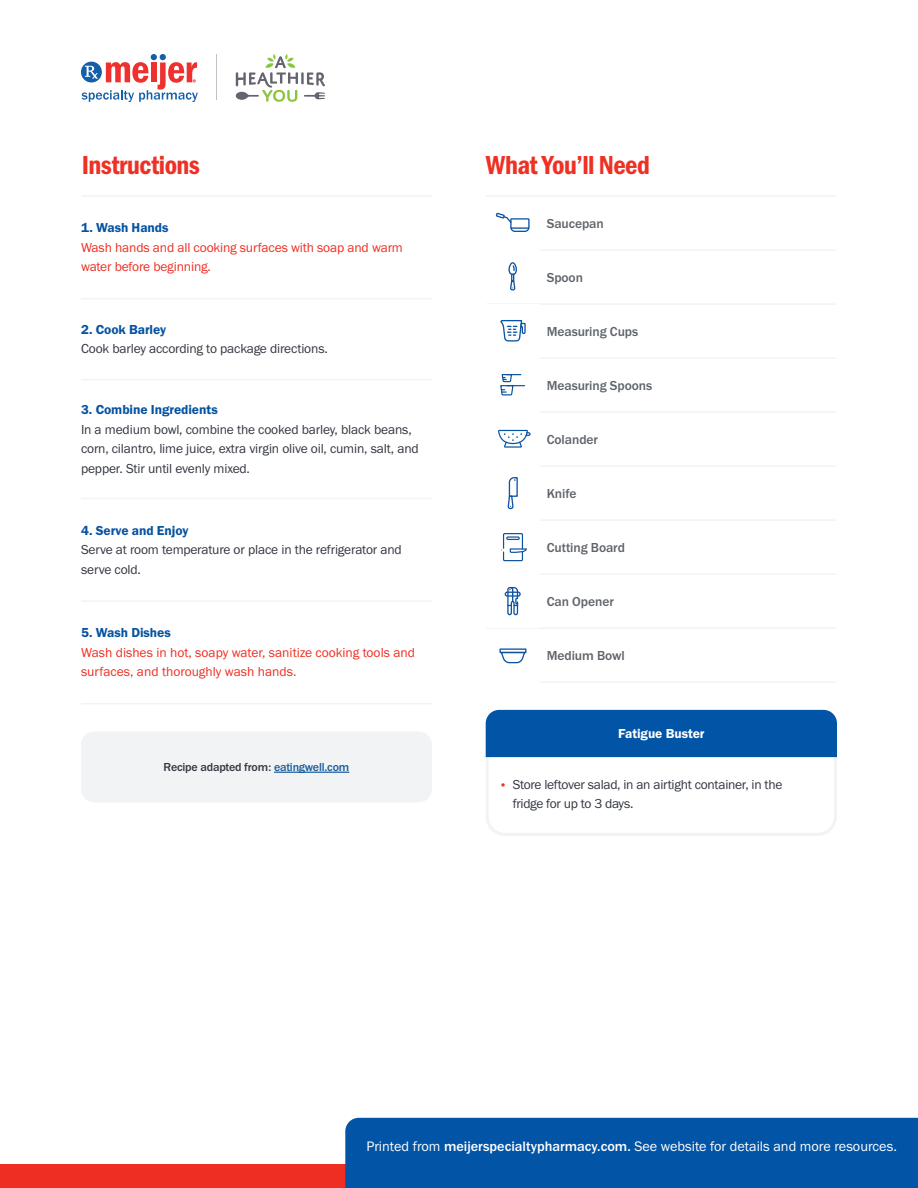
<style>
.page{position:relative;width:918px;height:1188px;background:#fff}
.page>*{position:absolute;margin:0;border:0;box-sizing:border-box;transform-origin:0 0}
.t1{font:27px "Franklin Gothic URW Con Dem";letter-spacing:-.02em;color:#ee3124}
.t2{font:14.25px "Franklin Gothic URW Boo";color:#fff}
.t3{font:13.5px/19.5px "Franklin Gothic URW Boo";letter-spacing:-.01em;color:#323640}
.t4{font:13.5px/19.5px "Franklin Gothic URW Boo";letter-spacing:-.01em;color:#ee2e22}
.t5{font:500 13.5px "Franklin Gothic URW";letter-spacing:-.005em;color:#5e6369}
.t6{font:13.5px "Franklin Gothic URW Dem";letter-spacing:-.005em;color:#0552a1}
.t7{font:13.5px "Franklin Gothic URW Dem";letter-spacing:-.005em;color:#fff}
.t8{font:500 12px "Franklin Gothic URW";letter-spacing:-.015em;color:#323640}
.s1{color:#175d9e}
.s2{font-size:12px;color:#ee3124}
.s3{font-family:"Franklin Gothic URW";font-weight:500}
</style>
<div class="page">
<hr style="left:217px;top:54px;width:1px;height:46px;background:#bfc2c4">
<svg style="left:82px;top:54px;width:116px;height:48px"></svg>
<svg style="left:236px;top:54px;width:89px;height:48px"></svg>
<div style="left:0;top:1164px;width:918px;height:24px;background:#ee2e22"></div>
<div style="left:345px;top:1118px;width:573px;height:70px;background:#0154a6"></div>
<hr style="left:81px;top:703px;width:351px;height:1px;background:#f1f3f4">
<hr style="left:81px;top:600px;width:351px;height:2px;background:#f1f3f4">
<hr style="left:81px;top:498px;width:351px;height:1px;background:#f1f3f4">
<hr style="left:81px;top:379px;width:351px;height:1px;background:#f1f3f4">
<hr style="left:81px;top:298px;width:351px;height:1px;background:#f1f3f4">
<hr style="left:81px;top:195px;width:351px;height:2px;background:#f1f3f4">
<hr style="left:486px;top:627px;width:350px;height:2px;background:#f1f3f4">
<hr style="left:486px;top:249px;width:350px;height:2px;background:#f1f3f4">
<hr style="left:486px;top:195px;width:350px;height:2px;background:#f1f3f4">
<div style="left:486px;top:195px;width:54px;height:54px;background:#fff"></div>
<hr style="left:486px;top:303px;width:350px;height:2px;background:#f1f3f4">
<hr style="left:486px;top:357px;width:350px;height:2px;background:#f1f3f4">
<hr style="left:486px;top:411px;width:350px;height:2px;background:#f1f3f4">
<hr style="left:486px;top:465px;width:350px;height:2px;background:#f1f3f4">
<hr style="left:486px;top:519px;width:350px;height:2px;background:#f1f3f4">
<hr style="left:486px;top:573px;width:350px;height:2px;background:#f1f3f4">
<hr style="left:486px;top:681px;width:350px;height:2px;background:#f1f3f4">
<svg style="left:485px;top:710px;width:352px;height:126px"></svg>
<svg style="left:495px;top:212px;width:35px;height:20px"></svg>
<div style="left:486px;top:249px;width:54px;height:54px;background:#fff"></div>
<div style="left:486px;top:358px;width:54px;height:54px;background:#fff"></div>
<div style="left:486px;top:304px;width:54px;height:54px;background:#fff"></div>
<div style="left:486px;top:412px;width:54px;height:54px;background:#fff"></div>
<div style="left:486px;top:466px;width:54px;height:54px;background:#fff"></div>
<div style="left:486px;top:520px;width:54px;height:54px;background:#fff"></div>
<div style="left:486px;top:574px;width:54px;height:54px;background:#fff"></div>
<div style="left:486px;top:629px;width:54px;height:54px;background:#fff"></div>
<div style="left:81px;top:731px;width:351px;height:71px;background:#f1f3f4;border-radius:14px"></div>
<hr style="left:274px;top:772px;width:75px;height:1px;background:#175d9e">
<div style="left:508px;top:262px;width:9px;height:13px;border:1px solid #0c53a0;border-radius:50%"></div>
<svg style="left:509px;top:264px;width:7px;height:27px"></svg>
<svg style="left:500px;top:320px;width:26px;height:22px"></svg>
<svg style="left:500px;top:374px;width:25px;height:22px"></svg>
<svg style="left:507px;top:477px;width:11px;height:33px"></svg>
<svg style="left:498px;top:430px;width:33px;height:18px"></svg>
<svg style="left:501px;top:533px;width:26px;height:29px"></svg>
<div style="left:505px;top:592px;width:16px;height:5px;border:1px solid #0c53a0;border-radius:2px"></div>
<svg style="left:507px;top:587px;width:12px;height:29px"></svg>
<svg style="left:500px;top:653px;width:26px;height:11px"></svg>
<div style="left:499px;top:648px;width:28px;height:5px;border:1px solid #0c53a0"></div>
<p class="t1" style="left:82px;top:147px;width:120px">Instructions</p>
<p class="t6" style="left:81px;top:220px;width:89px">1. Wash Hands</p>
<p class="t4" style="left:81px;top:237px;width:323px">Wash hands and all cooking surfaces with soap and warm water before beginning.</p>
<p class="t6" style="left:81px;top:321px;width:87px">2. Cook Barley</p>
<p class="t3" style="left:81px;top:339px;width:248px">Cook barley according to package directions.</p>
<p class="t6" style="left:81px;top:402px;width:138px">3. Combine Ingredients</p>
<p class="t3" style="left:81px;top:419px;width:339px">In a medium bowl, combine the cooked barley, black beans, corn, cilantro, lime juice, extra virgin olive oil, cumin, salt, and pepper. Stir until evenly mixed.</p>
<p class="t6" style="left:81px;top:522px;width:109px">4. Serve and Enjoy</p>
<p class="t3" style="left:81px;top:540px;width:322px">Serve at room temperature or place in the refrigerator and serve cold.</p>
<p class="t6" style="left:81px;top:625px;width:91px">5. Wash Dishes</p>
<p class="t4" style="left:81px;top:642px;width:336px">Wash dishes in hot, soapy water, sanitize cooking tools and surfaces, and thoroughly wash hands.</p>
<p class="t8" style="left:164px;top:760px;width:187px">Recipe adapted from: <span class="s1">eatingwell.com</span></p>
<h1 class="t1" style="left:486px;top:147px;width:165px">What You’ll Need</h1>
<p class="t5" style="left:547px;top:215px;width:59px">Saucepan</p>
<p class="t5" style="left:547px;top:269px;width:38px">Spoon</p>
<p class="t5" style="left:547px;top:323px;width:93px">Measuring Cups</p>
<p class="t5" style="left:547px;top:377px;width:107px">Measuring Spoons</p>
<p class="t5" style="left:547px;top:431px;width:53px">Colander</p>
<p class="t5" style="left:547px;top:485px;width:31px">Knife</p>
<p class="t5" style="left:547px;top:539px;width:80px">Cutting Board</p>
<p class="t5" style="left:547px;top:593px;width:69px">Can Opener</p>
<p class="t5" style="left:547px;top:647px;width:80px">Medium Bowl</p>
<p class="t7" style="left:618px;top:725px;width:88px">Fatigue Buster</p>
<p class="t3" style="left:513px;top:774px;width:271px;text-indent:-14px"><span class="s2">•</span> Store leftover salad, in an airtight container, in the fridge for up to 3 days.</p>
<p class="t2" style="left:366px;top:1137px;width:532px">Printed from <span class="s3">meijerspecialtypharmacy.com.</span> See website for details and more resources.</p>
</div>
